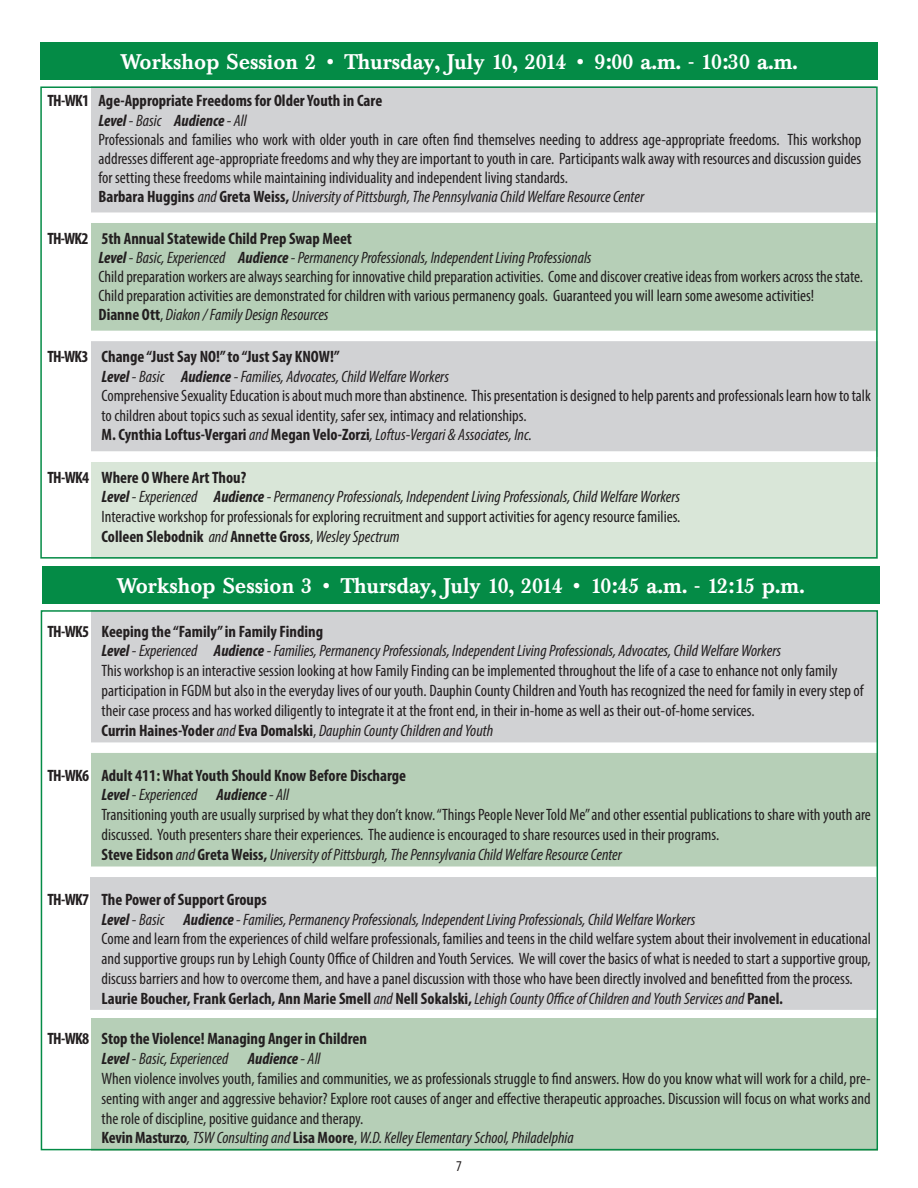
<style>
.page{position:relative;width:918px;height:1188px;background:#fff}
.page>*{position:absolute;margin:0;border:0;box-sizing:border-box;transform-origin:0 0}
.t1{font:500 21px "Baskerville BE";color:#fff}
.t2{font:condensed 16.5px/19.8px "Myriad Pro";color:#231f20}
.t3{font:condensed 15px "Myriad Pro";color:#231f20}
.s1{font-weight:700}
.s2{font-weight:700;font-style:italic}
.s3{font-style:italic}
</style>
<div class="page">
<div style="left:91px;top:747px;width:786px;height:122px;background:#b6cfb7"></div>
<div style="left:91px;top:610px;width:785px;height:137px;background:#d1d2d4"></div>
<div style="left:91px;top:223px;width:785px;height:113px;background:#b6cfb7"></div>
<div style="left:91px;top:462px;width:786px;height:96px;background:#d9e6d8"></div>
<div style="left:91px;top:341px;width:786px;height:115px;background:#d1d2d4"></div>
<div style="left:91px;top:86px;width:785px;height:137px;background:#d1d2d4"></div>
<div style="left:47px;top:212px;width:830px;height:11px;background:#fff"></div>
<div style="left:47px;top:331px;width:830px;height:10px;background:#fff"></div>
<div style="left:47px;top:742px;width:852px;height:11px;background:#fff"></div>
<div style="left:90px;top:869px;width:786px;height:147px;background:#d1d2d4"></div>
<div style="left:40px;top:42px;width:837px;height:38px;background:#048b46"></div>
<div style="left:42px;top:566px;width:837px;height:38px;background:#048b46"></div>
<div style="left:47px;top:866px;width:852px;height:11px;background:#fff"></div>
<div style="left:47px;top:451px;width:830px;height:11px;background:#fff"></div>
<div style="left:40px;top:1010px;width:852px;height:10px;background:#fff"></div>
<div style="left:91px;top:1018px;width:786px;height:132px;background:#b6cfb7"></div>
<p class="t1" style="left:120px;top:49px;width:679px">Workshop Session 2 • Thursday, July 10, 2014 • 9:00 a.m. - 10:30 a.m.</p>
<p class="t2" style="left:98px;top:91px;width:764px;line-height:19.2px;text-indent:-51px"><span class="s1">TH-WK1 Age-Appropriate Freedoms for Older Youth in Care<br></span><span class="s2">Level</span> <span class="s3">- Basic</span> <span class="s2">Audience</span> <span class="s3">- All<br></span>Professionals and families who work with older youth in care often find themselves needing to address age-appropriate freedoms. This workshop addresses different age-appropriate freedoms and why they are important to youth in care. Participants walk away with resources and discussion guides for setting these freedoms while maintaining individuality and independent living standards.<br><span class="s1">Barbara Huggins</span> <span class="s3">and</span> <span class="s1">Greta Weiss,</span> <span class="s3">University of Pittsburgh, The Pennsylvania Child Welfare Resource Center</span></p>
<p class="t2" style="left:98px;top:228px;width:766px;line-height:19px;text-indent:-51px"><span class="s1">TH-WK2 5th Annual Statewide Child Prep Swap Meet<br></span><span class="s2">Level</span> <span class="s3">- Basic, Experienced</span> <span class="s2">Audience</span> <span class="s3">- Permanency Professionals, Independent Living Professionals<br></span>Child preparation workers are always searching for innovative child preparation activities. Come and discover creative ideas from workers across the state.<br>Child preparation activities are demonstrated for children with various permanency goals. Guaranteed you will learn some awesome activities!<br><span class="s1">Dianne Ott</span>, <span class="s3">Diakon / Family Design Resources</span></p>
<p class="t2" style="left:101px;top:347px;width:771px;text-indent:-54px"><span class="s1">TH-WK3 Change “Just Say NO!” to “Just Say KNOW!”<br></span><span class="s2">Level</span> <span class="s3">- Basic</span> <span class="s2">Audience</span> <span class="s3">-Families, Advocates, Child Welfare Workers<br></span>Comprehensive Sexuality Education is about much more than abstinence. This presentation is designed to help parents and professionals learn how to talk to children about topics such as sexual identity, safer sex, intimacy and relationships.<br><span class="s1">M. Cynthia Loftus-Vergari</span> <span class="s3">and</span> <span class="s1">Megan Velo-Zorzi</span><span class="s3">, Loftus-Vergari &amp; Associates, Inc.</span></p>
<p class="t2" style="left:101px;top:467px;width:580px;text-indent:-54px"><span class="s1">TH-WK4 Where O Where Art Thou?<br></span><span class="s2">Level</span> <span class="s3">- Experienced</span> <span class="s2">Audience</span> <span class="s3">- Permanency Professionals, Independent Living Professionals, Child Welfare Workers </span>Interactive workshop for professionals for exploring recruitment and support activities for agency resource families.<br><span class="s1">Colleen Slebodnik</span> <span class="s3">and</span> <span class="s1">Annette Gross</span>, <span class="s3">Wesley Spectrum</span></p>
<p class="t1" style="left:116px;top:574px;width:689px">Workshop Session 3 • Thursday, July 10, 2014 • 10:45 a.m. - 12:15 p.m.</p>
<p class="t2" style="left:101px;top:621px;width:763px;text-indent:-54px"><span class="s1">TH-WK5 Keeping the “Family” in Family Finding<br></span><span class="s2">Level</span> <span class="s3">- Experienced</span> <span class="s2">Audience</span> <span class="s3">- Families, Permanency Professionals, Independent Living Professionals, Advocates, Child Welfare Workers<br></span>This workshop is an interactive session looking at how Family Finding can be implemented throughout the life of a case to enhance not only family participation in FGDM but also in the everyday lives of our youth. Dauphin County Children and Youth has recognized the need for family in every step of their case process and has worked diligently to integrate it at the front end, in their in-home as well as their out-of-home services.<br><span class="s1">Currin Haines-Yoder</span> <span class="s3">and</span> <span class="s1">Eva Domalski</span>, <span class="s3">Dauphin County Children and Youth</span></p>
<p class="t2" style="left:101px;top:765px;width:771px;text-indent:-54px"><span class="s1">TH-WK6 Adult 411: What Youth Should Know Before Discharge<br></span><span class="s2">Level</span> <span class="s3">- Experienced</span> <span class="s2">Audience</span> <span class="s3">- All<br></span>Transitioning youth are usually surprised by what they don’t know. “Things People Never Told Me” and other essential publications to share with youth are discussed. Youth presenters share their experiences. The audience is encouraged to share resources used in their programs.<br><span class="s1">Steve Eidson</span> <span class="s3">and</span> <span class="s1">Greta Weiss,</span> <span class="s3">University of Pittsburgh, The Pennsylvania Child Welfare Resource Center</span></p>
<p class="t2" style="left:101px;top:889px;width:771px;text-indent:-54px"><span class="s1">TH-WK7 The Power of Support Groups<br></span><span class="s2">Level</span> <span class="s3">- Basic</span> <span class="s2">Audience</span> <span class="s3">-Families, Permanency Professionals, Independent Living Professionals, Child Welfare Workers<br></span>Come and learn from the experiences of child welfare professionals, families and teens in the child welfare system about their involvement in educational and supportive groups run by Lehigh County Office of Children and Youth Services. We will cover the basics of what is needed to start a supportive group, discuss barriers and how to overcome them, and have a panel discussion with those who have been directly involved and benefitted from the process.<br><span class="s1">Laurie Boucher, Frank Gerlach, Ann Marie Smell</span> <span class="s3">and</span> <span class="s1">Nell Sokalski,</span> <span class="s3">Lehigh County Office of Children and Youth Services and</span> <span class="s1">Panel.</span></p>
<p class="t2" style="left:101px;top:1028px;width:771px;text-indent:-54px"><span class="s1">TH-WK8 Stop the Violence! Managing Anger in Children<br></span><span class="s2">Level</span> <span class="s3">- Basic, Experienced</span> <span class="s2">Audience</span> <span class="s3">- All<br></span>When violence involves youth, families and communities, we as professionals struggle to find answers. How do you know what will work for a child, pre&shy;senting with anger and aggressive behavior? Explore root causes of anger and effective therapeutic approaches. Discussion will focus on what works and the role of discipline, positive guidance and therapy.<br><span class="s1">Kevin Masturzo</span><span class="s3">, TSW Consulting and</span> <span class="s1">Lisa Moore</span>, <span class="s3">W.D. Kelley Elementary School, Philadelphia</span></p>
<p class="t3" style="left:456px;top:1157px;width:7px">7</p>
</div>
